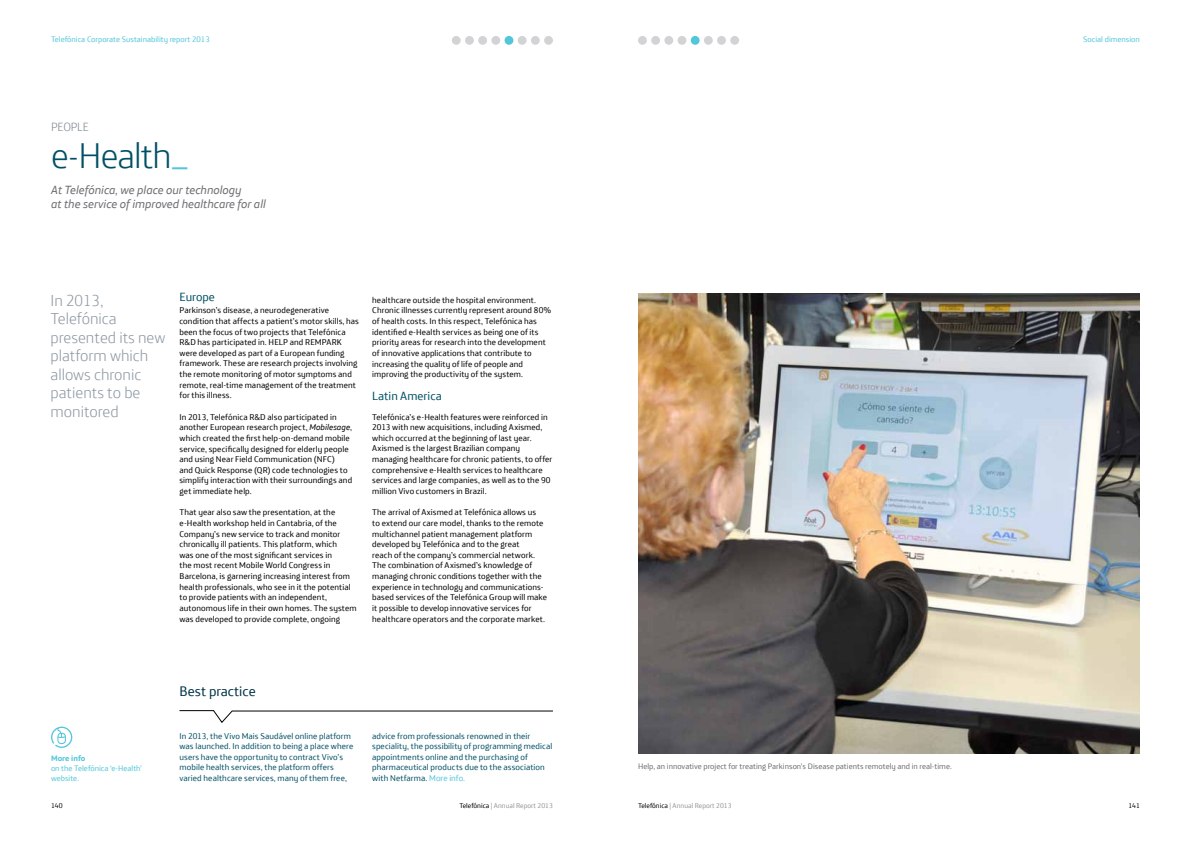
<style>
.page{position:relative;width:1191px;height:842px;background:#fff}
.page>*{position:absolute;margin:0;border:0;box-sizing:border-box;transform-origin:0 0}
.t1{font:300 36px "Telefonica Headline";letter-spacing:-.025em;color:#005065}
.t2{font:300 16px/18.5px "Telefonica Headline";color:#8e98a2}
.t3{font:14px "Telefonica Text";color:#003447}
.t4{font:italic 12px/14px "Telefonica Text";color:#6d6e71}
.t5{font:12px "Telefonica Text";color:#005065}
.t6{font:300 12px "Telefonica Headline";letter-spacing:-.02em;color:#7b8792}
.t7{font:8.5px/10.6px "Telefonica Text";letter-spacing:.01em;color:#000}
.t8{font:8.5px/10.6px "Telefonica Text";letter-spacing:.01em;color:#005065}
.t9{font:8px/10px "Telefonica Text";color:#52c6da}
.t10{font:8px "Telefonica Text";color:#6d6e71}
.t11{font:700 8px "Telefonica Text";color:#52c6da}
.t12{font:7px "Telefonica Text";color:#939598}
.t13{font:7px "Telefonica Text";color:#000}
.s1{font-size:42px;color:#52c6da}
.s2{font-style:italic}
.s3{color:#52c6da}
.s4{color:#000}
</style>
<div class="page">
<div style="left:638px;top:36px;width:9px;height:9px;background:#d1d3d4;border-radius:50%"></div>
<div style="left:690px;top:36px;width:9px;height:9px;background:#52c6da;border-radius:50%"></div>
<div style="left:491px;top:36px;width:9px;height:9px;background:#d1d3d4;border-radius:50%"></div>
<div style="left:664px;top:36px;width:9px;height:9px;background:#d1d3d4;border-radius:50%"></div>
<div style="left:465px;top:36px;width:9px;height:9px;background:#d1d3d4;border-radius:50%"></div>
<div style="left:717px;top:36px;width:9px;height:9px;background:#d1d3d4;border-radius:50%"></div>
<div style="left:518px;top:36px;width:8px;height:9px;background:#d1d3d4;border-radius:50%"></div>
<div style="left:730px;top:36px;width:9px;height:9px;background:#d1d3d4;border-radius:50%"></div>
<div style="left:531px;top:36px;width:9px;height:9px;background:#d1d3d4;border-radius:50%"></div>
<div style="left:651px;top:36px;width:9px;height:9px;background:#d1d3d4;border-radius:50%"></div>
<div style="left:452px;top:36px;width:9px;height:9px;background:#d1d3d4;border-radius:50%"></div>
<div style="left:704px;top:36px;width:9px;height:9px;background:#d1d3d4;border-radius:50%"></div>
<div style="left:504px;top:36px;width:9px;height:9px;background:#52c6da;border-radius:50%"></div>
<div style="left:677px;top:36px;width:9px;height:9px;background:#d1d3d4;border-radius:50%"></div>
<div style="left:478px;top:36px;width:9px;height:9px;background:#d1d3d4;border-radius:50%"></div>
<div style="left:544px;top:36px;width:9px;height:9px;background:#d1d3d4;border-radius:50%"></div>
<svg style="left:179px;top:710px;width:374px;height:13px"></svg>
<img style="left:638px;top:294px;width:502px;height:460px">
<svg style="left:51px;top:726px;width:22px;height:22px"></svg>
<p class="t9" style="left:51px;top:33px;width:160px">Telefónica Corporate Sustainability report 2013</p>
<p class="t9" style="left:1083px;top:33px;width:58px">Social dimension</p>
<h3 class="t6" style="left:51px;top:117px;width:39px">PEOPLE</h3>
<h1 class="t1" style="left:51px;top:127px;width:139px">e-Health<span class="s1">_</span></h1>
<h3 class="t4" style="left:51px;top:182px;width:216px">At Telefónica, we place our technology<br>at the service of improved healthcare for all</h3>
<h2 class="t2" style="left:51px;top:289px;width:116px">In 2013,<br>Telefónica presented its new platform which allows chronic patients to be monitored</h2>
<h3 class="t5" style="left:179px;top:287px;width:37px">Europe</h3>
<p class="t7" style="left:179px;top:304px;width:181px">Parkinson’s disease, a neurodegenerative condition that affects a patient’s motor skills, has been the focus of two projects that Telefónica R&amp;D has participated in. HELP and REMPARK were developed as part of a European funding framework. These are research projects involving the remote monitoring of motor symptoms and remote, real-time management of the treatment for this illness.</p>
<p class="t7" style="left:179px;top:410px;width:174px">In 2013, Telefónica R&amp;D also participated in another European research project, <span class="s2">Mobilesage</span>, which created the first help-on-demand mobile service, specifically designed for elderly people and using Near Field Communication (NFC)<br>and Quick Response (QR) code technologies to simplify interaction with their surroundings and get immediate help.</p>
<p class="t7" style="left:179px;top:506px;width:179px">That year also saw the presentation, at the e-Health workshop held in Cantabria, of the Company’s new service to track and monitor chronically ill patients. This platform, which<br>was one of the most significant services in<br>the most recent Mobile World Congress in Barcelona, is garnering increasing interest from health professionals, who see in it the potential to provide patients with an independent, autonomous life in their own homes. The system was developed to provide complete, ongoing</p>
<p class="t7" style="left:372px;top:294px;width:181px">healthcare outside the hospital environment.<br>Chronic illnesses currently represent around 80% of health costs. In this respect, Telefónica has identified e-Health services as being one of its priority areas for research into the development of innovative applications that contribute to increasing the quality of life of people and improving the productivity of the system.</p>
<h3 class="t5" style="left:372px;top:385px;width:71px">Latin America</h3>
<p class="t7" style="left:372px;top:410px;width:182px">Telefónica’s e-Health features were reinforced in 2013 with new acquisitions, including Axismed, which occurred at the beginning of last year.<br>Axismed is the largest Brazilian company managing healthcare for chronic patients, to offer comprehensive e-Health services to healthcare services and large companies, as well as to the 90 million Vivo customers in Brazil.</p>
<p class="t7" style="left:372px;top:506px;width:176px">The arrival of Axismed at Telefónica allows us<br>to extend our care model, thanks to the remote multichannel patient management platform developed by Telefónica and to the great<br>reach of the company’s commercial network.<br>The combination of Axismed’s knowledge of managing chronic conditions together with the experience in technology and communications&shy;based services of the Telefónica Group will make it possible to develop innovative services for healthcare operators and the corporate market.</p>
<p class="t11" style="left:51px;top:751px;width:36px">More info</p>
<p class="t9" style="left:51px;top:762px;width:92px">on the Telefónica ‘e-Health’ website.</p>
<h3 class="t3" style="left:179px;top:679px;width:78px">Best practice</h3>
<p class="t8" style="left:179px;top:729px;width:175px">In 2013, the Vivo Mais Saudável online platform was launched. In addition to being a place where users have the opportunity to contract Vivo’s mobile health services, the platform offers varied healthcare services, many of them free,</p>
<p class="t8" style="left:372px;top:729px;width:182px">advice from professionals renowned in their speciality, the possibility of programming medical appointments online and the purchasing of pharmaceutical products due to the association with Netfarma. <span class="s3">More info.</span></p>
<p class="t10" style="left:638px;top:760px;width:315px">Help, an innovative project for treating Parkinson’s Disease patients remotely and in real-time.</p>
<p class="t13" style="left:51px;top:799px;width:13px">140</p>
<p class="t12" style="left:459px;top:799px;width:95px"><span class="s4">Telefónica</span> | Annual Report 2013</p>
<p class="t12" style="left:638px;top:799px;width:95px"><span class="s4">Telefónica</span> | Annual Report 2013</p>
<p class="t13" style="left:1128px;top:799px;width:13px">141</p>
</div>
